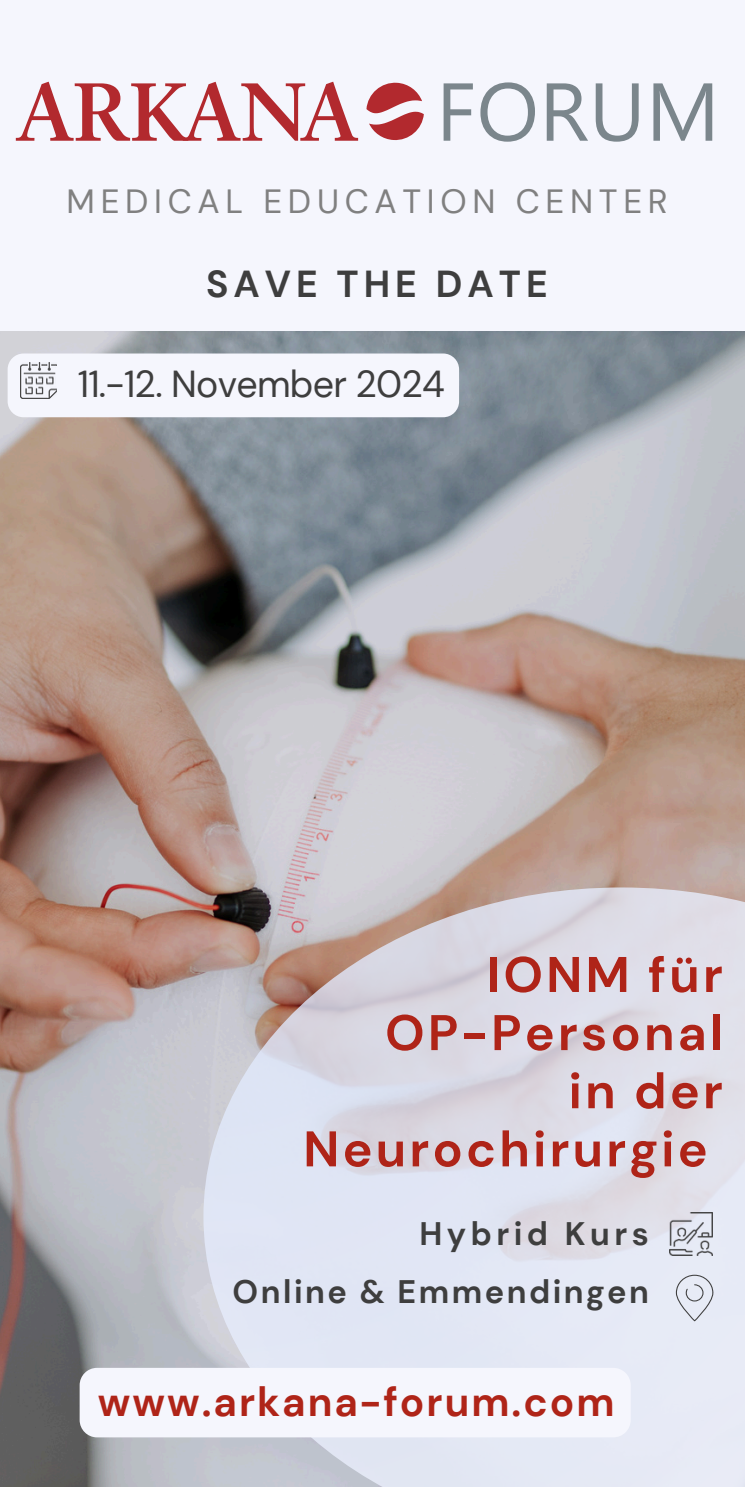
<style>
.page{position:relative;width:745px;height:1487px;background:#fff}
.page>*{position:absolute;margin:0;border:0;box-sizing:border-box;transform-origin:0 0}
.t1{font:700 50px "DM Sans";letter-spacing:.065em;color:#af2418}
.t2{font:700 40.5px "DM Sans";letter-spacing:.05em;color:#af2418}
.t3{font:37.5px "DM Sans";letter-spacing:-.02em;color:#3e3e3e}
.t4{font:700 37.5px "DM Sans";letter-spacing:.135em;color:#3e3e3e}
.t5{font:33.5px "DM Sans";letter-spacing:.17em;color:#808080}
.t6{font:700 32.5px "DM Sans";letter-spacing:.075em;color:#3e3e3e}
.t7{font:700 32.5px "DM Sans";letter-spacing:.14em;color:#3e3e3e}
</style>
<div class="page">
<div style="left:0;top:0;width:744px;height:1487px;background:#f5f6fd"></div>
<img style="left:0;top:331px;width:744px;height:1156px">
<div style="left:8px;top:353px;width:451px;height:64px;background:#f5f6fd;border-radius:16px"></div>
<svg style="left:203px;top:887px;width:541px;height:600px;background:#d9d9e3"></svg>
<img style="left:669px;top:1212px;width:43px;height:43px">
<img style="left:20px;top:363px;width:36px;height:35px">
<div style="left:675px;top:1275px;width:38px;height:46px;border:1px solid #3e3e3e;border-radius:18px"></div>
<svg style="left:685px;top:1284px;width:18px;height:18px"></svg>
<svg style="left:443px;top:83px;width:29px;height:58px"></svg>
<svg style="left:480px;top:82px;width:55px;height:60px"></svg>
<svg style="left:546px;top:83px;width:42px;height:58px"></svg>
<svg style="left:595px;top:83px;width:43px;height:59px"></svg>
<svg style="left:653px;top:83px;width:59px;height:58px"></svg>
<svg style="left:366px;top:82px;width:57px;height:59px"></svg>
<svg style="left:16px;top:82px;width:342px;height:59px"></svg>
<svg style="left:80px;top:1368px;width:550px;height:69px"></svg>
<p class="t5" style="left:67px;top:180px;width:602px">MEDICAL EDUCATION CENTER</p>
<h4 class="t4" style="left:206px;top:260px;width:343px">SAVE THE DATE</h4>
<h5 class="t3" style="left:78px;top:359px;width:368px">11.-12. November 2024</h5>
<p class="t1" style="left:487px;top:942px;width:237px">IONM für</p>
<p class="t1" style="left:385px;top:1000px;width:339px">OP-Personal</p>
<p class="t1" style="left:568px;top:1059px;width:156px">in der</p>
<p class="t1" style="left:303px;top:1117px;width:406px">Neurochirurgie</p>
<p class="t7" style="left:419px;top:1213px;width:231px">Hybrid Kurs</p>
<p class="t6" style="left:232px;top:1271px;width:417px">Online &amp; Emmendingen</p>
<p class="t2" style="left:98px;top:1376px;width:518px">www.arkana-forum.com</p>
</div>
